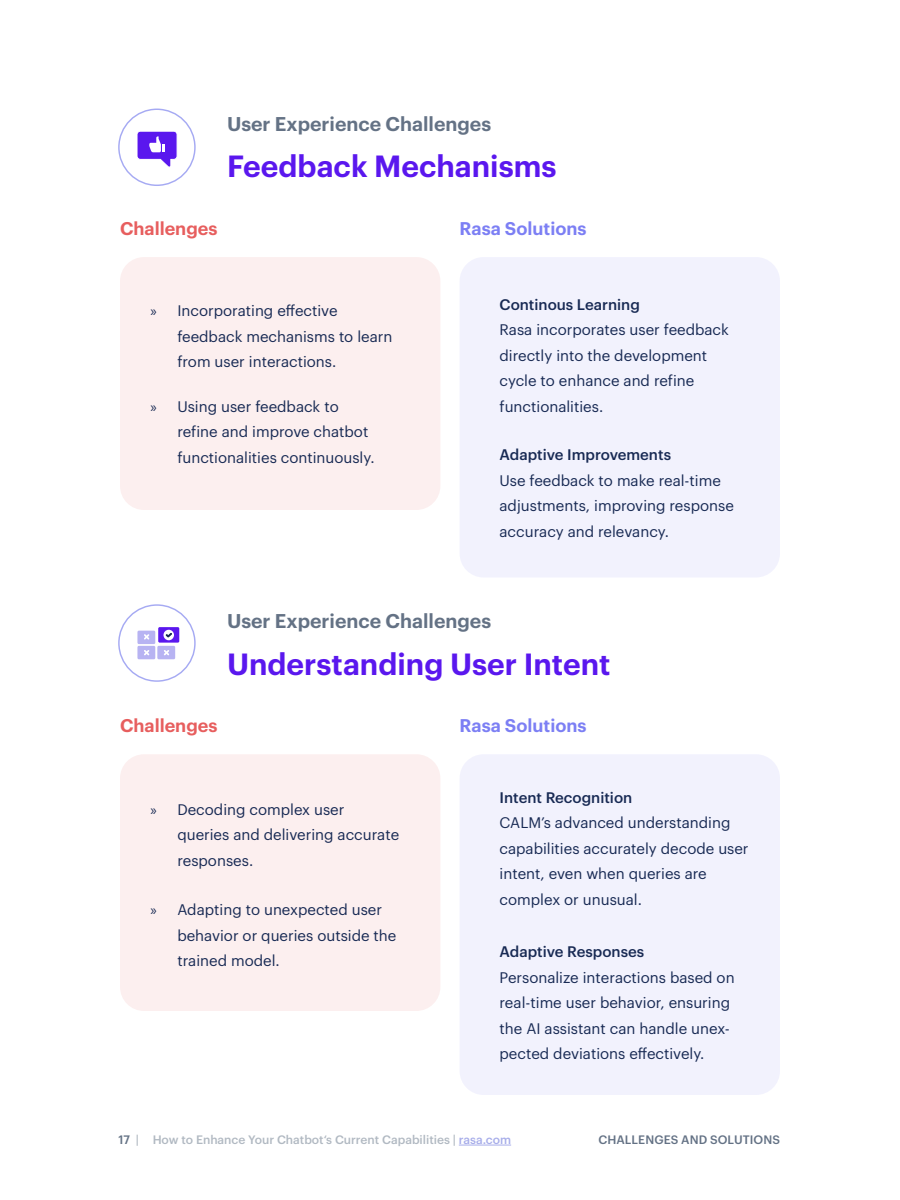
<style>
.page{position:relative;width:900px;height:1200px;background:#fff}
.page>*{position:absolute;margin:0;border:0;box-sizing:border-box;transform-origin:0 0}
.t1{font:600 30px "Graphik";color:#5a17ee}
.t2{font:600 19.5px "Graphik";color:#647285}
.t3{font:600 18px "Graphik";color:#7c7ff4}
.t4{font:600 18px "Graphik";color:#e75e5e}
.t5{font:15px/25.5px "Graphik";color:#182a54}
.t6{font:500 15px "Graphik";color:#182a54}
.t7{font:500 12px "Graphik";color:#b1b9c2}
.t8{font:500 12px "Graphik";letter-spacing:.005em;color:#647285}
.s1{font-family:"Myriad Pro"}
.s2{color:#647285}
.s3{color:#a7adea}
</style>
<div class="page">
<hr style="left:459px;top:1145px;width:52px;height:1px;background:#a7adea">
<div style="left:120px;top:754px;width:320px;height:257px;background:#fcefef;border-radius:24px"></div>
<div style="left:460px;top:754px;width:320px;height:341px;background:#f2f2fd;border-radius:24px"></div>
<div style="left:120px;top:257px;width:320px;height:253px;background:#fcefef;border-radius:24px"></div>
<div style="left:460px;top:257px;width:320px;height:321px;background:#f2f2fd;border-radius:24px"></div>
<div style="left:118px;top:109px;width:78px;height:77px;border:1px solid #a6aaf3;border-radius:50%"></div>
<svg style="left:137px;top:131px;width:40px;height:36px"></svg>
<div style="left:118px;top:604px;width:78px;height:78px;border:1px solid #a6aaf3;border-radius:50%"></div>
<div style="left:137px;top:631px;width:18px;height:13px;background:#b7b3f2"></div>
<div style="left:158px;top:627px;width:21px;height:16px;background:#5a17ee"></div>
<div style="left:157px;top:646px;width:18px;height:13px;background:#b7b3f2"></div>
<div style="left:137px;top:646px;width:18px;height:13px;background:#b7b3f2"></div>
<svg style="left:137px;top:633px;width:14px;height:24px"></svg>
<svg style="left:157px;top:648px;width:19px;height:12px"></svg>
<svg style="left:163px;top:630px;width:11px;height:10px"></svg>
<svg style="left:166px;top:630px;width:14px;height:9px"></svg>
<h2 class="t2" style="left:227px;top:109px;width:266px">User Experience Challenges</h2>
<h1 class="t1" style="left:227px;top:144px;width:331px">Feedback Mechanisms</h1>
<p class="t4" style="left:120px;top:214px;width:99px">Challenges</p>
<p class="t3" style="left:460px;top:214px;width:129px">Rasa Solutions</p>
<p class="t5" style="left:177px;top:297px;width:217px;text-indent:-27px"><span class="s1">»</span> Incorporating effective feedback mechanisms to learn from user interactions.</p>
<p class="t6" style="left:500px;top:293px;width:142px">Continous Learning</p>
<p class="t5" style="left:500px;top:316px;width:231px">Rasa incorporates user feedback directly into the development cycle to enhance and refine</p>
<p class="t5" style="left:150px;top:392px;width:190px"><span class="s1">»</span> Using user feedback to</p>
<p class="t5" style="left:500px;top:392px;width:105px">functionalities.</p>
<p class="t5" style="left:177px;top:418px;width:199px">refine and improve chatbot functionalities continuously.</p>
<p class="t6" style="left:500px;top:443px;width:173px">Adaptive Improvements</p>
<p class="t5" style="left:500px;top:466px;width:236px">Use feedback to make real-time adjustments, improving response accuracy and relevancy.</p>
<h2 class="t2" style="left:227px;top:606px;width:266px">User Experience Challenges</h2>
<h1 class="t1" style="left:227px;top:641px;width:385px">Understanding User Intent</h1>
<p class="t4" style="left:120px;top:712px;width:99px">Challenges</p>
<p class="t3" style="left:460px;top:712px;width:129px">Rasa Solutions</p>
<p class="t5" style="left:177px;top:795px;width:223px;text-indent:-27px"><span class="s1">»</span> Decoding complex user queries and delivering accurate responses.</p>
<p class="t5" style="left:177px;top:896px;width:221px;text-indent:-27px"><span class="s1">»</span> Adapting to unexpected user behavior or queries outside the trained model.</p>
<p class="t6" style="left:500px;top:786px;width:134px">Intent Recognition</p>
<p class="t5" style="left:500px;top:809px;width:251px">CALM’s advanced understanding capabilities accurately decode user intent, even when queries are complex or unusual.</p>
<p class="t6" style="left:500px;top:940px;width:146px">Adaptive Responses</p>
<p class="t5" style="left:500px;top:963px;width:237px">Personalize interactions based on real-time user behavior, ensuring the AI assistant can handle unex&shy;pected deviations effectively.</p>
<p class="t7" style="left:119px;top:1130px;width:394px"><span class="s2">17</span> | How to Enhance Your Chatbot‘s Current Capabilities | <span class="s3">rasa.com</span></p>
<p class="t8" style="left:598px;top:1130px;width:183px">CHALLENGES AND SOLUTIONS</p>
</div>
